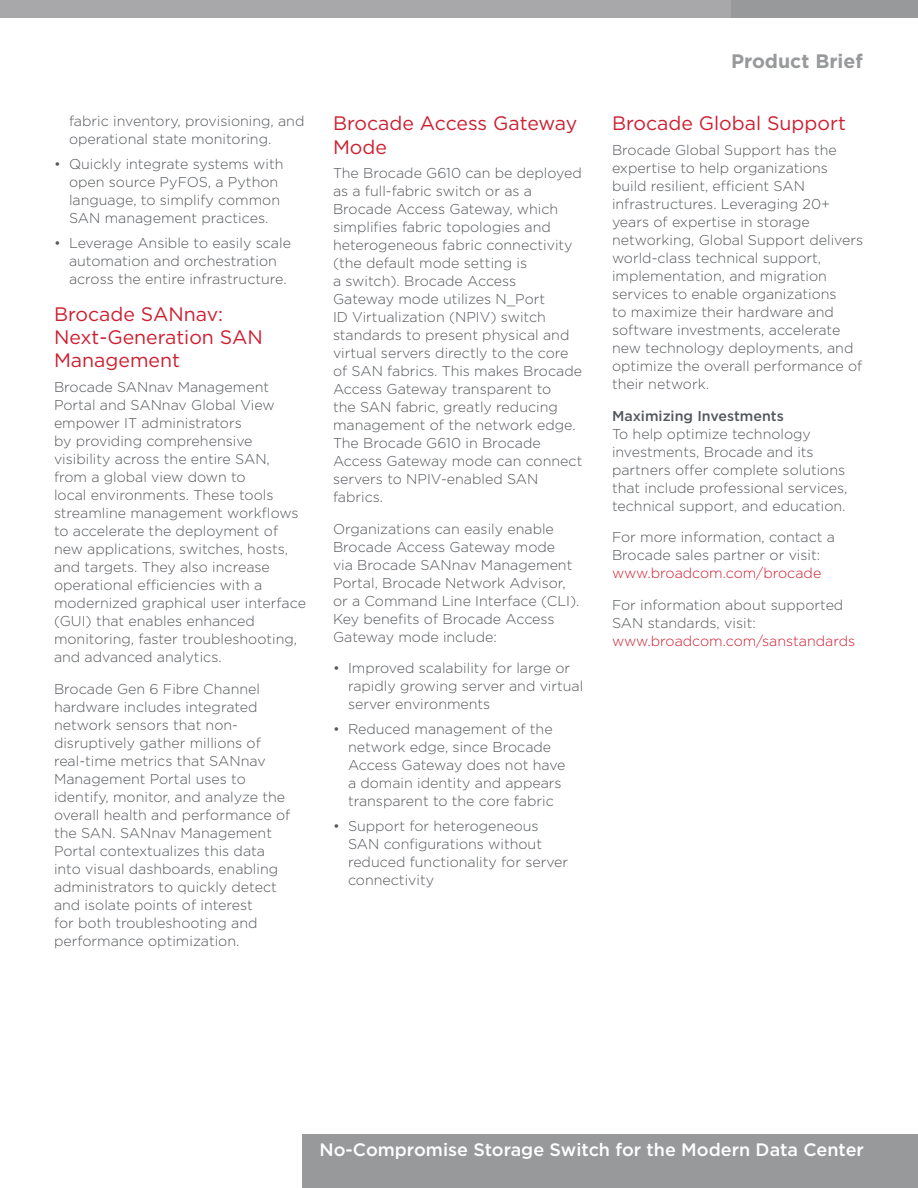
<style>
.page{position:relative;width:918px;height:1188px;background:#fff}
.page>*{position:absolute;margin:0;border:0;box-sizing:border-box;transform-origin:0 0}
.Body_Head{font:19.5px/23.4px "Gotham";color:#cc2031}
.t1{font:700 19.5px "Gotham";color:#97999b}
.t2{font:500 18px "Gotham";color:#fff}
.Body_Text{font:300 14.25px/18px "Gotham";color:#53565a}
.Body_Subhead_Medium{font:500 14.25px "Gotham";color:#53565a}
.s1{color:#cc2031}
</style>
<div class="page">
<div style="left:0;top:0;width:735px;height:18px;background:#a8a8aa"></div>
<div style="left:731px;top:0;width:187px;height:18px;background:#97999b"></div>
<div style="left:302px;top:1134px;width:616px;height:54px;background:#97999b"></div>
<p class="Body_Text" style="left:69px;top:112px;width:237px">fabric inventory, provisioning, and operational state monitoring.</p>
<p class="Body_Text" style="left:69px;top:154px;width:216px;text-indent:-15px">• Quickly integrate systems with open source PyFOS, a Python language, to simplify common<br>SAN management practices.</p>
<p class="Body_Text" style="left:69px;top:233px;width:224px;text-indent:-15px">• Leverage Ansible to easily scale automation and orchestration across the entire infrastructure.</p>
<p class="Body_Head" style="left:54px;top:302px;width:210px">Brocade SANnav:<br>Next-Generation SAN<br>Management</p>
<p class="Body_Text" style="left:54px;top:378px;width:253px">Brocade SANnav Management<br>Portal and SANnav Global View empower IT administrators<br>by providing comprehensive visibility across the entire SAN, from a global view down to<br>local environments. These tools streamline management workflows to accelerate the deployment of new applications, switches, hosts, and targets. They also increase operational efficiencies with a modernized graphical user interface (GUI) that enables enhanced monitoring, faster troubleshooting, and advanced analytics.</p>
<p class="Body_Text" style="left:54px;top:679px;width:238px">Brocade Gen 6 Fibre Channel hardware includes integrated network sensors that non&shy;disruptively gather millions of real-time metrics that SANnav<br>Management Portal uses to identify, monitor, and analyze the overall health and performance of the SAN. SANnav Management<br>Portal contextualizes this data into visual dashboards, enabling administrators to quickly detect and isolate points of interest<br>for both troubleshooting and performance optimization.</p>
<p class="Body_Head" style="left:333px;top:111px;width:246px">Brocade Access Gateway<br>Mode</p>
<p class="Body_Text" style="left:333px;top:164px;width:251px">The Brocade G610 can be deployed as a full-fabric switch or as a<br>Brocade Access Gateway, which simplifies fabric topologies and heterogeneous fabric connectivity (the default mode setting is<br>a switch). Brocade Access<br>Gateway mode utilizes N_Port<br>ID Virtualization (NPIV) switch standards to present physical and virtual servers directly to the core of SAN fabrics. This makes Brocade<br>Access Gateway transparent to<br>the SAN fabric, greatly reducing management of the network edge.<br>The Brocade G610 in Brocade<br>Access Gateway mode can connect servers to NPIV-enabled SAN fabrics.</p>
<p class="Body_Text" style="left:333px;top:520px;width:248px">Organizations can easily enable<br>Brocade Access Gateway mode<br>via Brocade SANnav Management<br>Portal, Brocade Network Advisor, or a Command Line Interface (CLI).<br>Key benefits of Brocade Access<br>Gateway mode include:</p>
<p class="Body_Text" style="left:348px;top:659px;width:237px;text-indent:-15px">• Improved scalability for large or rapidly growing server and virtual server environments</p>
<p class="Body_Text" style="left:348px;top:720px;width:219px;text-indent:-15px">• Reduced management of the network edge, since Brocade<br>Access Gateway does not have a domain identity and appears transparent to the core fabric</p>
<p class="Body_Text" style="left:348px;top:817px;width:222px;text-indent:-15px">• Support for heterogeneous<br>SAN configurations without reduced functionality for server connectivity</p>
<h1 class="t1" style="left:731px;top:48px;width:133px">Product Brief</h1>
<p class="Body_Head" style="left:612px;top:111px;width:235px">Brocade Global Support</p>
<p class="Body_Text" style="left:612px;top:141px;width:253px">Brocade Global Support has the expertise to help organizations build resilient, efficient SAN infrastructures. Leveraging 20+ years of expertise in storage networking, Global Support delivers world-class technical support, implementation, and migration services to enable organizations<br>to maximize their hardware and software investments, accelerate new technology deployments, and optimize the overall performance of their network.</p>
<p class="Body_Subhead_Medium" style="left:612px;top:406px;width:173px">Maximizing Investments</p>
<p class="Body_Text" style="left:612px;top:424px;width:237px">To help optimize technology investments, Brocade and its partners offer complete solutions that include professional services, technical support, and education.</p>
<p class="Body_Text" style="left:612px;top:528px;width:225px">For more information, contact a<br>Brocade sales partner or visit: <span class="s1">www.broadcom.com/brocade</span></p>
<p class="Body_Text" style="left:612px;top:595px;width:245px">For information about supported<br>SAN standards, visit: <span class="s1">www.broadcom.com/sanstandards</span></p>
<p class="t2" style="left:320px;top:1138px;width:546px">No-Compromise Storage Switch for the Modern Data Center</p>
</div>
